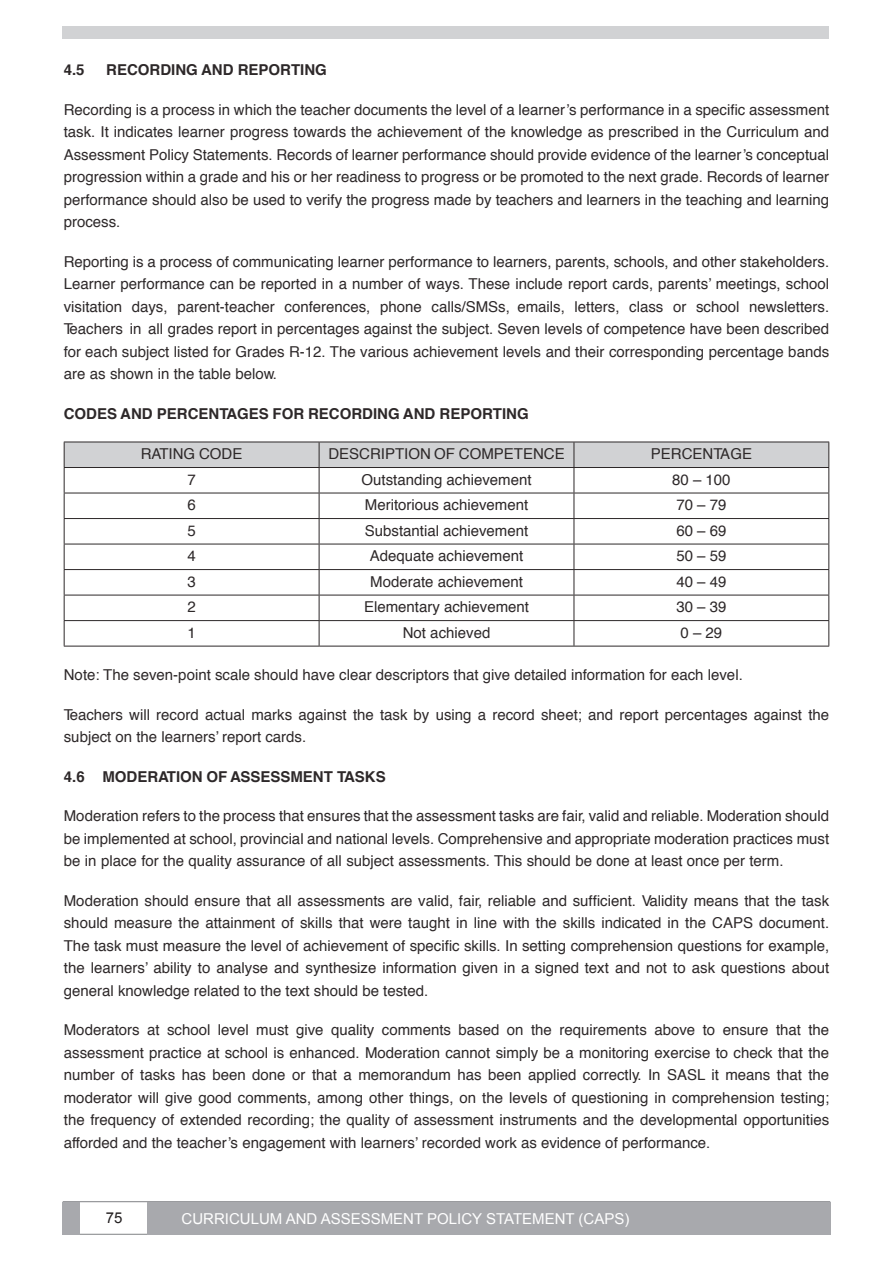
<style>
.page{position:relative;width:893px;height:1263px;background:#fff}
.page>*{position:absolute;margin:0;border:0;box-sizing:border-box;transform-origin:0 0}
.t1{font:15px/22.5px "Helvetica";color:#2d2829;text-align:justify}
.t2{font:700 15px "Helvetica";color:#2d2829}
.t3{font:15px "Arial";color:#fff}
.t4{font:15px "Arial";color:#231f20}
</style>
<div class="page">
<hr style="left:63px;top:1234px;width:767px;height:1px;background:#808285">
<hr style="left:63px;top:1201px;width:767px;height:1px;background:#808285">
<div style="left:63px;top:1202px;width:17px;height:32px;background:#a8a9ad"></div>
<div style="left:147px;top:1202px;width:683px;height:32px;background:#a8a9ad"></div>
<div style="left:63px;top:27px;width:766px;height:12px;background:#d1d2d4"></div>
<hr style="left:64px;top:646px;width:255px;height:1px;background:#2d2829">
<hr style="left:319px;top:646px;width:255px;height:1px;background:#2d2829">
<svg style="left:64px;top:442px;width:765px;height:204px"></svg>
<hr style="left:574px;top:620px;width:255px;height:1px;background:#2d2829">
<hr style="left:574px;top:646px;width:255px;height:1px;background:#2d2829">
<p class="t2" style="left:64px;top:58px;width:22px">4.5</p>
<p class="t2" style="left:106px;top:58px;width:222px">RECORDING AND REPORTING</p>
<p class="t1" style="left:64px;top:98px;width:767px">Recording is a process in which the teacher documents the level of a learner’s performance in a specific assessment task. It indicates learner progress towards the achievement of the knowledge as prescribed in the Curriculum and Assessment Policy Statements. Records of learner performance should provide evidence of the learner’s conceptual progression within a grade and his or her readiness to progress or be promoted to the next grade. Records of learner performance should also be used to verify the progress made by teachers and learners in the teaching and learning process.</p>
<p class="t1" style="left:64px;top:250px;width:767px">Reporting is a process of communicating learner performance to learners, parents, schools, and other stakeholders.<br>Learner performance can be reported in a number of ways. These include report cards, parents’ meetings, school visitation days, parent-teacher conferences, phone calls/SMSs, emails, letters, class or school newsletters.<br>Teachers in all grades report in percentages against the subject. Seven levels of competence have been described for each subject listed for Grades R-12. The various achievement levels and their corresponding percentage bands are as shown in the table below.</p>
<p class="t2" style="left:64px;top:401px;width:466px">CODES AND PERCENTAGES FOR RECORDING AND REPORTING</p>
<p class="t1" style="left:141px;top:443px;width:103px">RATING CODE</p>
<p class="t1" style="left:328px;top:443px;width:238px">DESCRIPTION OF COMPETENCE</p>
<p class="t1" style="left:651px;top:443px;width:103px">PERCENTAGE</p>
<p class="t1" style="left:187px;top:469px;width:10px">7</p>
<p class="t1" style="left:361px;top:469px;width:172px">Outstanding achievement</p>
<p class="t1" style="left:672px;top:469px;width:60px">80 – 100</p>
<p class="t1" style="left:187px;top:494px;width:10px">6</p>
<p class="t1" style="left:365px;top:494px;width:165px">Meritorious achievement</p>
<p class="t1" style="left:676px;top:494px;width:52px">70 – 79</p>
<p class="t1" style="left:187px;top:520px;width:10px">5</p>
<p class="t1" style="left:365px;top:520px;width:165px">Substantial achievement</p>
<p class="t1" style="left:676px;top:520px;width:52px">60 – 69</p>
<p class="t1" style="left:187px;top:545px;width:10px">4</p>
<p class="t1" style="left:370px;top:545px;width:155px">Adequate achievement</p>
<p class="t1" style="left:676px;top:545px;width:52px">50 – 59</p>
<p class="t1" style="left:187px;top:571px;width:10px">3</p>
<p class="t1" style="left:370px;top:571px;width:154px">Moderate achievement</p>
<p class="t1" style="left:676px;top:571px;width:52px">40 – 49</p>
<p class="t1" style="left:187px;top:596px;width:10px">2</p>
<p class="t1" style="left:364px;top:596px;width:167px">Elementary achievement</p>
<p class="t1" style="left:676px;top:596px;width:52px">30 – 39</p>
<p class="t1" style="left:187px;top:622px;width:10px">1</p>
<p class="t1" style="left:403px;top:622px;width:89px">Not achieved</p>
<p class="t1" style="left:681px;top:622px;width:43px">0 – 29</p>
<p class="t1" style="left:64px;top:664px;width:680px">Note: The seven-point scale should have clear descriptors that give detailed information for each level.</p>
<p class="t1" style="left:64px;top:703px;width:767px">Teachers will record actual marks against the task by using a record sheet; and report percentages against the subject on the learners’ report cards.</p>
<p class="t2" style="left:64px;top:764px;width:323px">4.6 MODERATION OF ASSESSMENT TASKS</p>
<p class="t1" style="left:64px;top:805px;width:767px">Moderation refers to the process that ensures that the assessment tasks are fair, valid and reliable. Moderation should be implemented at school, provincial and national levels. Comprehensive and appropriate moderation practices must be in place for the quality assurance of all subject assessments. This should be done at least once per term.</p>
<p class="t1" style="left:64px;top:889px;width:767px">Moderation should ensure that all assessments are valid, fair, reliable and sufficient. Validity means that the task should measure the attainment of skills that were taught in line with the skills indicated in the CAPS document.<br>The task must measure the level of achievement of specific skills. In setting comprehension questions for example, the learners’ ability to analyse and synthesize information given in a signed text and not to ask questions about general knowledge related to the text should be tested.</p>
<p class="t1" style="left:64px;top:1019px;width:767px">Moderators at school level must give quality comments based on the requirements above to ensure that the assessment practice at school is enhanced. Moderation cannot simply be a monitoring exercise to check that the number of tasks has been done or that a memorandum has been applied correctly. In SASL it means that the moderator will give good comments, among other things, on the levels of questioning in comprehension testing; the frequency of extended recording; the quality of assessment instruments and the developmental opportunities afforded and the teacher’s engagement with learners’ recorded work as evidence of performance.</p>
<p class="t4" style="left:106px;top:1208px;width:18px">75</p>
<p class="t3" style="left:182px;top:1209px;width:449px">CURRICULUM AND ASSESSMENT POLICY STATEMENT (CAPS)</p>
</div>
